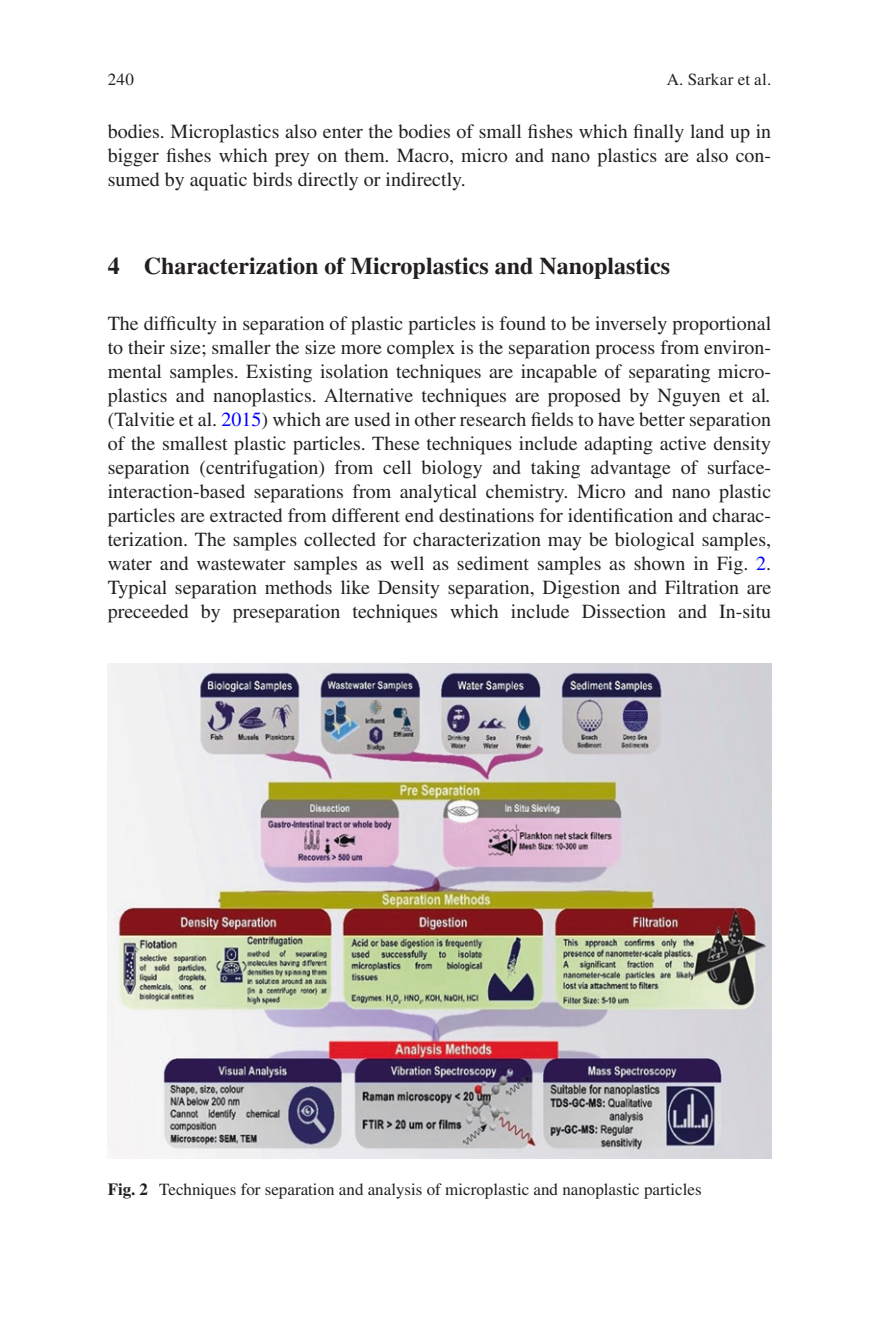
<style>
.page{position:relative;width:879px;height:1333px;background:#fff}
.page>*{position:absolute;margin:0;border:0;box-sizing:border-box;transform-origin:0 0}
._1_hd{font:700 24px "Times LT Std";color:#231f20}
.Text_flush{font:20px/24px "Times LT Std";color:#231f20;text-align:justify}
.Text{font:20px/24px "Times LT Std";color:#231f20;text-align:justify}
.t1{font:17px "Times LT Std";color:#231f20}
.s1{font-style:italic}
.s2{color:#00f}
.s3{font-weight:700}
</style>
<div class="page">
<img style="left:108px;top:663px;width:663px;height:495px">
<p class="t1" style="left:667px;top:70px;width:106px">A. Sarkar et al.</p>
<p class="t1" style="left:108px;top:70px;width:28px">240</p>
<p class="Text" style="left:108px;top:119px;width:665px">bodies. Microplastics also enter the bodies of small fishes which finally land up in bigger fishes which prey on them. Macro, micro and nano plastics are also con&shy;sumed by aquatic birds directly or indirectly.</p>
<h2 class="_1_hd" style="left:108px;top:252px;width:564px">4 Characterization of Microplastics and Nanoplastics</h2>
<p class="Text_flush" style="left:108px;top:311px;width:665px">The difficulty in separation of plastic particles is found to be inversely proportional to their size; smaller the size more complex is the separation process from environ&shy;mental samples. Existing isolation techniques are incapable of separating micro&shy;plastics and nanoplastics. Alternative techniques are proposed by Nguyen et al<span class="s1">. </span>(Talvitie et al. <span class="s2">2015</span>) which are used in other research fields to have better separation of the smallest plastic particles. These techniques include adapting active density separation (centrifugation) from cell biology and taking advantage of surface&shy;interaction-based separations from analytical chemistry. Micro and nano plastic particles are extracted from different end destinations for identification and charac&shy;terization. The samples collected for characterization may be biological samples, water and wastewater samples as well as sediment samples as shown in Fig. <span class="s2">2</span>.<br>Typical separation methods like Density separation, Digestion and Filtration are preceeded by preseparation techniques which include Dissection and In-situ</p>
<p class="t1" style="left:108px;top:1179px;width:595px"><span class="s3">Fig. 2</span> Techniques for separation and analysis of microplastic and nanoplastic particles</p>
</div>
